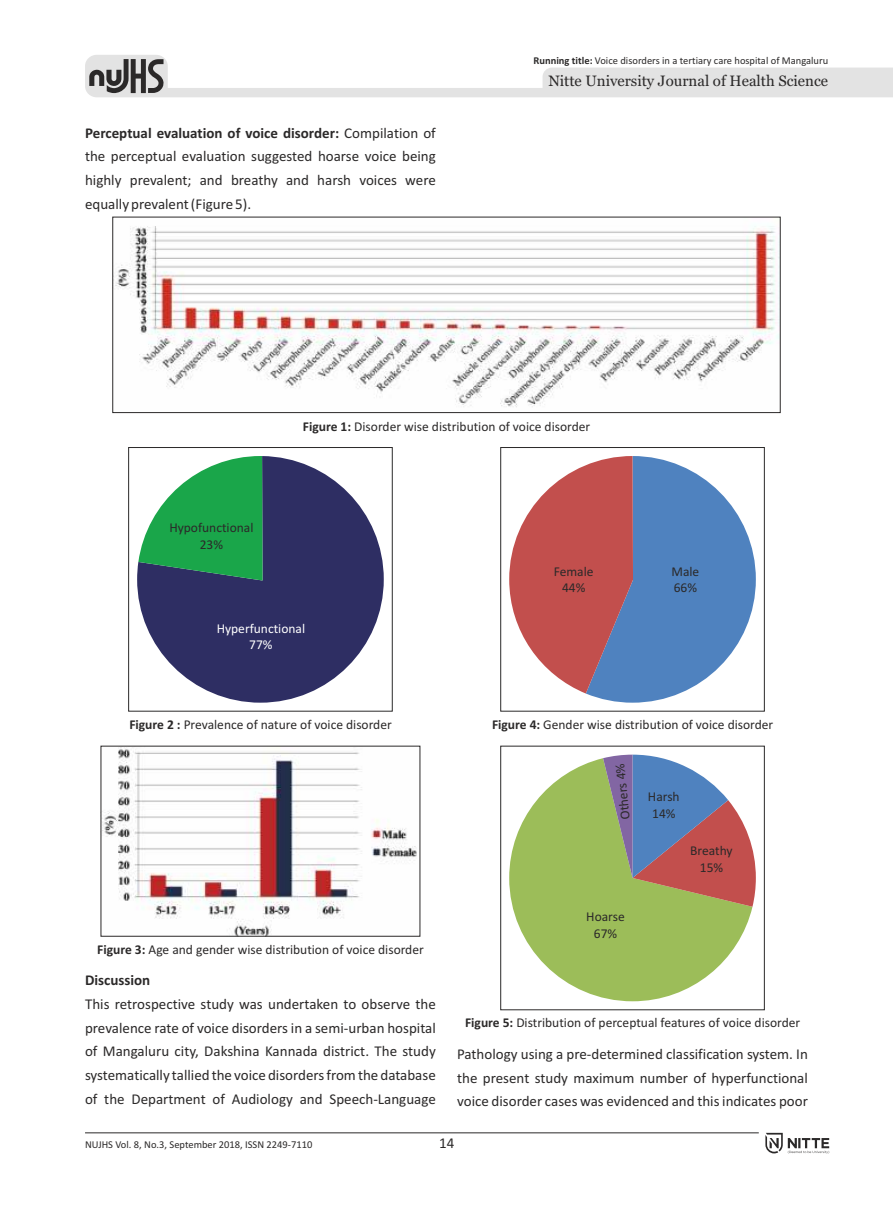
<style>
.page{position:relative;width:893px;height:1212px;background:#fff}
.page>*{position:absolute;margin:0;border:0;box-sizing:border-box;transform-origin:0 0}
.t1{font:15px/23.9px "Calibri";color:#2b2929;text-align:justify}
.t2{font:15px "Georgia";color:#2b2929}
.t3{font:700 15px "Calibri";color:#2b2929}
.t4{font:13.5px/16.5px "Calibri";color:#2b2929;text-align:center}
.t5{font:13.5px/16.5px "Calibri";color:#fff;text-align:center}
.t6{font:10.5px "Calibri";color:#2b2929}
.s1{font-weight:700}
</style>
<div class="page">
<img style="left:115px;top:226px;width:664px;height:181px">
<div style="left:112px;top:217px;width:669px;height:196px;border:1px solid #2b2929"></div>
<hr style="left:85px;top:1132px;width:674px;height:1px;background:#2b2929">
<svg style="left:85px;top:55px;width:808px;height:42px"></svg>
<svg style="left:765px;top:1133px;width:64px;height:20px"></svg>
<div style="left:128px;top:447px;width:265px;height:264px;border:1px solid #2b2929"></div>
<svg style="left:137px;top:456px;width:247px;height:247px;fill:#2e2e63"></svg>
<svg style="left:138px;top:456px;width:125px;height:124px"></svg>
<img style="left:103px;top:749px;width:314px;height:185px">
<div style="left:500px;top:447px;width:265px;height:264px;border:1px solid #2b2929"></div>
<svg style="left:585px;top:456px;width:171px;height:247px;fill:#4f82bf"></svg>
<svg style="left:509px;top:456px;width:124px;height:237px"></svg>
<div style="left:500px;top:746px;width:265px;height:264px;border:1px solid #2b2929"></div>
<svg style="left:509px;top:758px;width:243px;height:243px;fill:#9cbd59"></svg>
<svg style="left:603px;top:755px;width:153px;height:152px"></svg>
<p class="t6" style="left:533px;top:56px;width:296px"><span class="s1">Running title:</span> Voice disorders in a tertiary care hospital of Mangaluru</p>
<p class="t1" style="left:85px;top:122px;width:352px"><span class="s1">Perceptual evaluation of voice disorder:</span> Compilation of the perceptual evaluation suggested hoarse voice being highly prevalent; and breathy and harsh voices were equally prevalent (Figure 5).</p>
<p class="t2" style="left:548px;top:75px;width:281px">Nitte University Journal of Health Science</p>
<p class="t4" style="left:169px;top:520px;width:86px">Hypofunctional<br>23%</p>
<p class="t4" style="left:303px;top:419px;width:289px"><span class="s1">Figure 1:</span> Disorder wise distribution of voice disorder</p>
<p class="t4" style="left:554px;top:564px;width:41px">Female<br>44%</p>
<p class="t4" style="left:671px;top:564px;width:29px;text-align:left">Male<br>66%</p>
<p class="t5" style="left:217px;top:621px;width:90px">Hyperfunctional<br>77%</p>
<p class="t4" style="left:129px;top:717px;width:264px"><span class="s1">Figure 2 :</span> Prevalence of nature of voice disorder</p>
<p class="t4" style="left:97px;top:942px;width:328px"><span class="s1">Figure 3:</span> Age and gender wise distribution of voice disorder</p>
<p class="t3" style="left:85px;top:974px;width:67px">Discussion</p>
<p class="t1" style="left:85px;top:993px;width:352px">This retrospective study was undertaken to observe the prevalence rate of voice disorders in a semi-urban hospital of Mangaluru city, Dakshina Kannada district. The study systematically tallied the voice disorders from the database of the Department of Audiology and Speech-Language</p>
<p class="t4" style="left:492px;top:717px;width:283px"><span class="s1">Figure 4:</span> Gender wise distribution of voice disorder</p>
<p class="t4" style="left:618px;top:820px;width:58px;rotate:-96deg">Others 4%</p>
<p class="t4" style="left:586px;top:909px;width:40px">Hoarse<br>67%</p>
<p class="t4" style="left:648px;top:790px;width:33px">Harsh<br>14%</p>
<p class="t4" style="left:690px;top:844px;width:44px">Breathy<br>15%</p>
<p class="t4" style="left:465px;top:1016px;width:337px"><span class="s1">Figure 5:</span> Distribution of perceptual features of voice disorder</p>
<p class="t1" style="left:457px;top:1043px;width:352px">Pathology using a pre-determined classification system. In the present study maximum number of hyperfunctional voice disorder cases was evidenced and this indicates poor</p>
<p class="t6" style="left:85px;top:1140px;width:229px">NUJHS Vol. 8, No.3, September 2018, ISSN 2249-7110</p>
<p class="t1" style="left:439px;top:1132px;width:17px">14</p>
</div>
